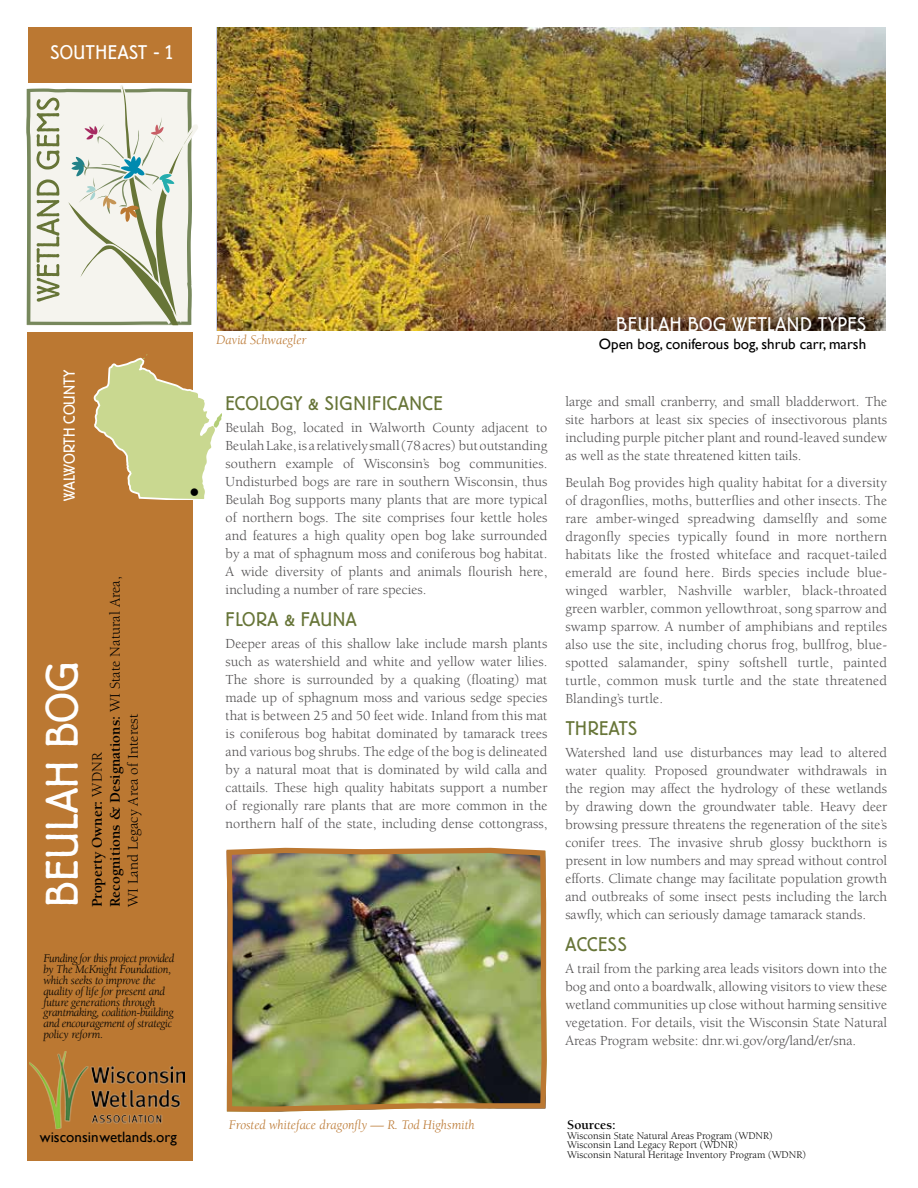
<style>
.page{position:relative;width:918px;height:1188px;background:#fff}
.page>*{position:absolute;margin:0;border:0;box-sizing:border-box;transform-origin:0 0}
.t1{font:300 45px "Berliner Grotesk";letter-spacing:.02em;color:#fff}
.t2{font:30px "Times New Roman";color:#000}
.t3{font:300 19.5px "Berliner Grotesk";letter-spacing:.02em;color:#677538}
.t4{font:300 19.5px "Berliner Grotesk";letter-spacing:.03em;color:#fff}
.t5{font:300 15.75px "Berliner Grotesk";color:#fff}
.t6{font:15px/18px "Berkeley Std";color:#000}
.t7{font:15px "Gill Sans";color:#000}
.t8{font:14.25px/18px "Berkeley Std";color:#4e4c4d;text-align:justify}
.t9{font:italic 13.5px "Berkeley Std";color:#bb7832}
.t10{font:700 13.5px "Berkeley Std";color:#000}
.t11{font:italic 12px/10.8px "Berkeley Std";letter-spacing:-.02em;color:#000}
.t12{font:10.5px/9.6px "Berkeley Std";color:#000}
.s1{font-weight:700}
</style>
<div class="page">
<div style="left:28px;top:27px;width:164px;height:56px;background:#bb7832"></div>
<div style="left:28px;top:332px;width:165px;height:829px;background:#bb7832"></div>
<img style="left:217px;top:27px;width:669px;height:304px">
<img style="left:226px;top:847px;width:321px;height:265px">
<svg style="left:26px;top:85px;width:172px;height:240px;background:#d9dcce"></svg>
<svg style="left:94px;top:354px;width:128px;height:145px"></svg>
<img style="left:29px;top:1051px;width:156px;height:77px">
<h3 class="t4" style="left:50px;top:41px;width:124px">SOUTHEAST - 1</h3>
<p class="t5" style="left:60px;top:501px;width:133px;rotate:-90deg">WALWORTH COUNTY</p>
<h2 class="t2" style="left:189px;top:471px;width:12px">•</h2>
<h1 class="t1" style="left:37px;top:907px;width:248px;rotate:-90deg">BEULAH BOG</h1>
<p class="t6" style="left:88px;top:907px;width:332px;rotate:-90deg"><span class="s1">Property Owner:</span> WDNR<br><span class="s1">Recognitions &amp; Designations:</span> WI State Natural Area,<br>WI Land Legacy Area of Interest</p>
<p class="t11" style="left:44px;top:954px;width:132px">Funding for this project provided by The McKnight Foundation, which seeks to improve the quality of life for present and future generations through grantmaking, coalition-building and encouragement of strategic policy reform.</p>
<p class="t9" style="left:216px;top:333px;width:92px">David Schwaegler</p>
<h3 class="t3" style="left:226px;top:392px;width:218px">ECOLOGY &amp; SIGNIFICANCE</h3>
<p class="t8" style="left:226px;top:419px;width:323px">Beulah Bog, located in Walworth County adjacent to Beulah Lake, is a relatively small (78 acres) but outstanding southern example of Wisconsin’s bog communities.<br>Undisturbed bogs are rare in southern Wisconsin, thus Beulah Bog supports many plants that are more typical of northern bogs. The site comprises four kettle holes and features a high quality open bog lake surrounded by a mat of sphagnum moss and coniferous bog habitat.<br>A wide diversity of plants and animals flourish here, including a number of rare species.</p>
<h3 class="t3" style="left:226px;top:608px;width:133px">FLORA &amp; FAUNA</h3>
<p class="t8" style="left:226px;top:635px;width:323px">Deeper areas of this shallow lake include marsh plants such as watershield and white and yellow water lilies.<br>The shore is surrounded by a quaking (floating) mat made up of sphagnum moss and various sedge species that is between 25 and 50 feet wide. Inland from this mat is coniferous bog habitat dominated by tamarack trees and various bog shrubs. The edge of the bog is delineated by a natural moat that is dominated by wild calla and cattails. These high quality habitats support a number of regionally rare plants that are more common in the northern half of the state, including dense cottongrass,</p>
<h3 class="t4" style="left:616px;top:313px;width:252px">BEULAH BOG WETLAND TYPES</h3>
<p class="t7" style="left:599px;top:335px;width:269px">Open bog, coniferous bog, shrub carr, marsh</p>
<p class="t8" style="left:565px;top:392px;width:323px">large and small cranberry, and small bladderwort. The site harbors at least six species of insectivorous plants including purple pitcher plant and round-leaved sundew as well as the state threatened kitten tails.</p>
<p class="t8" style="left:565px;top:473px;width:323px">Beulah Bog provides high quality habitat for a diversity of dragonflies, moths, butterflies and other insects. The rare amber-winged spreadwing damselfly and some dragonfly species typically found in more northern habitats like the frosted whiteface and racquet-tailed emerald are found here. Birds species include blue&shy;winged warbler, Nashville warbler, black-throated green warbler, common yellowthroat, song sparrow and swamp sparrow. A number of amphibians and reptiles also use the site, including chorus frog, bullfrog, blue&shy;spotted salamander, spiny softshell turtle, painted turtle, common musk turtle and the state threatened Blanding’s turtle.</p>
<h3 class="t3" style="left:565px;top:717px;width:73px">THREATS</h3>
<p class="t8" style="left:565px;top:743px;width:323px">Watershed land use disturbances may lead to altered water quality. Proposed groundwater withdrawals in the region may affect the hydrology of these wetlands by drawing down the groundwater table. Heavy deer browsing pressure threatens the regeneration of the site’s conifer trees. The invasive shrub glossy buckthorn is present in low numbers and may spread without control efforts. Climate change may facilitate population growth and outbreaks of some insect pests including the larch sawfly, which can seriously damage tamarack stands.</p>
<h3 class="t3" style="left:565px;top:933px;width:63px">ACCESS</h3>
<p class="t8" style="left:565px;top:959px;width:323px">A trail from the parking area leads visitors down into the bog and onto a boardwalk, allowing visitors to view these wetland communities up close without harming sensitive vegetation. For details, visit the Wisconsin State Natural Areas Program website: dnr.wi.gov/org/land/er/sna.</p>
<p class="t7" style="left:40px;top:1128px;width:138px">wisconsinwetlands.org</p>
<p class="t9" style="left:229px;top:1117px;width:247px">Frosted whiteface dragonfly — R. Tod Highsmith</p>
<p class="t10" style="left:567px;top:1118px;width:50px">Sources:</p>
<p class="t12" style="left:567px;top:1131px;width:240px">Wisconsin State Natural Areas Program (WDNR)<br>Wisconsin Land Legacy Report (WDNR)<br>Wisconsin Natural Heritage Inventory Program (WDNR)</p>
</div>
